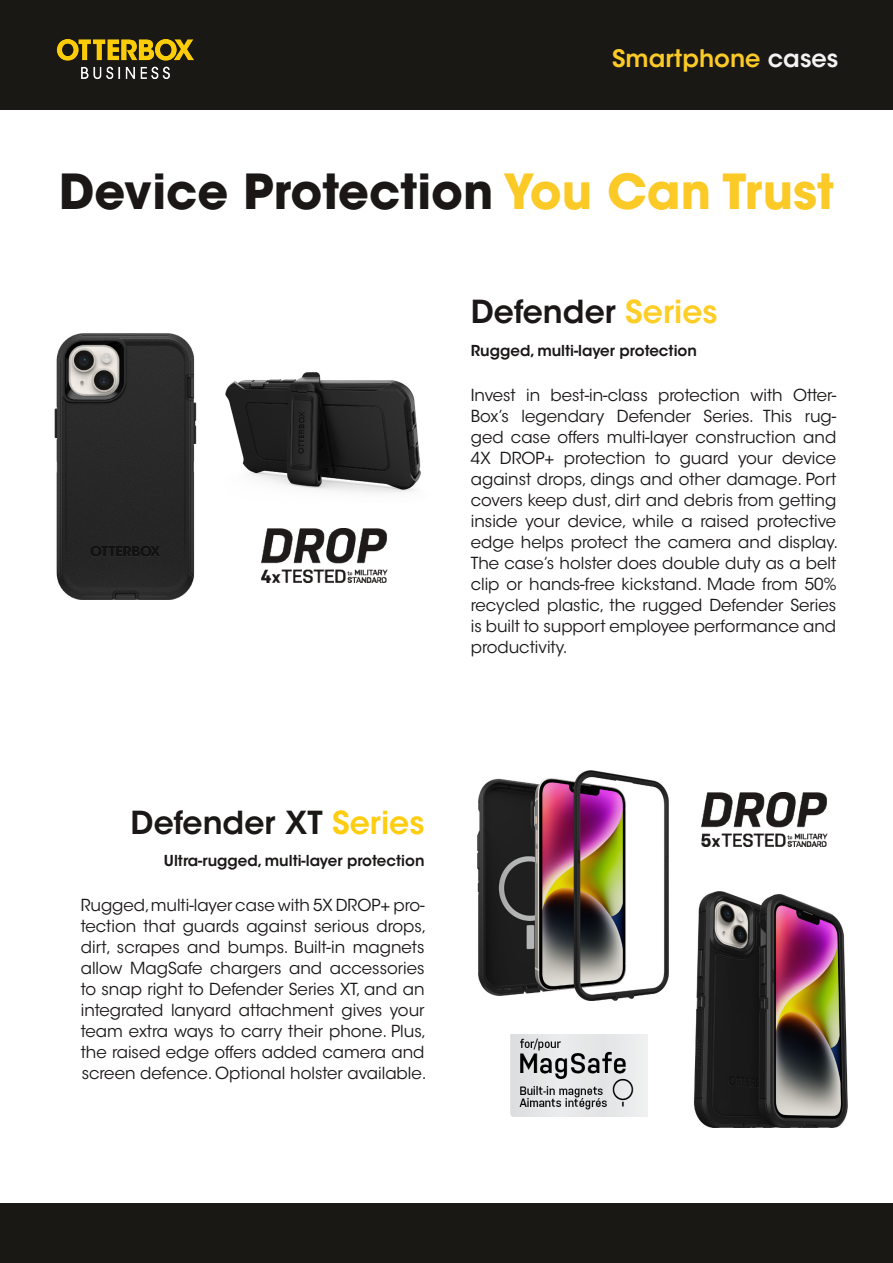
<style>
.page{position:relative;width:893px;height:1263px;background:#fff}
.page>*{position:absolute;margin:0;border:0;box-sizing:border-box;transform-origin:0 0}
.t1{font:700 48px "ITC Avant Garde Std";color:#1b1717}
.t2{font:600 31.5px "ITC Avant Garde Std";color:#1b1717}
.t3{font:600 24px "ITC Avant Garde Std";color:#fbca27}
.t4{font:16.5px/21px "ITC Avant Garde Std";color:#1b1717;text-align:justify}
.t5{font:600 15px "ITC Avant Garde Std";color:#1b1717}
.s1{color:#f3f3f3}
.s2{color:#fbca27}
.s3{color:#fecd26}
.s4{color:#fecd0f}
</style>
<div class="page">
<div style="left:0;top:0;width:893px;height:109px;background:#1a1814"></div>
<img style="left:56px;top:39px;width:138px;height:40px">
<img style="left:477px;top:771px;width:192px;height:229px">
<div style="left:0;top:1203px;width:893px;height:60px;background:#1a1814"></div>
<img style="left:261px;top:529px;width:127px;height:54px">
<img style="left:693px;top:891px;width:155px;height:237px">
<img style="left:225px;top:373px;width:196px;height:120px">
<img style="left:54px;top:334px;width:143px;height:266px">
<img style="left:511px;top:1034px;width:137px;height:82px">
<img style="left:701px;top:792px;width:127px;height:54px">
<p class="t3" style="left:612px;top:43px;width:228px">Smartphone <span class="s1">cases</span></p>
<p class="t1" style="left:59px;top:160px;width:776px">Device Protection <span class="s2">You Can Trust</span></p>
<p class="t2" style="left:471px;top:292px;width:248px">Defender <span class="s3">Series</span></p>
<p class="t5" style="left:471px;top:341px;width:228px">Rugged, multi-layer protection</p>
<p class="t4" style="left:471px;top:385px;width:369px">Invest in best-in-class protection with Otter-Box’s legendary Defender Series. This rug&shy;ged case offers multi-layer construction and 4X DROP+ protection to guard your device against drops, dings and other damage. Port covers keep dust, dirt and debris from getting inside your device, while a raised protective edge helps protect the camera and display.<br>The case’s holster does double duty as a belt clip or hands-free kickstand. Made from 50% recycled plastic, the rugged Defender Series is built to support employee performance and productivity.</p>
<p class="t2" style="left:131px;top:802px;width:295px">Defender XT <span class="s4">Series</span></p>
<p class="t5" style="left:164px;top:851px;width:262px">Ultra-rugged, multi-layer protection</p>
<p class="t4" style="left:81px;top:895px;width:347px">Rugged, multi-layer case with 5X DROP+ pro&shy;tection that guards against serious drops, dirt, scrapes and bumps. Built-in magnets allow MagSafe chargers and accessories to snap right to Defender Series XT, and an integrated lanyard attachment gives your team extra ways to carry their phone. Plus, the raised edge offers added camera and screen defence. Optional holster available.</p>
</div>
